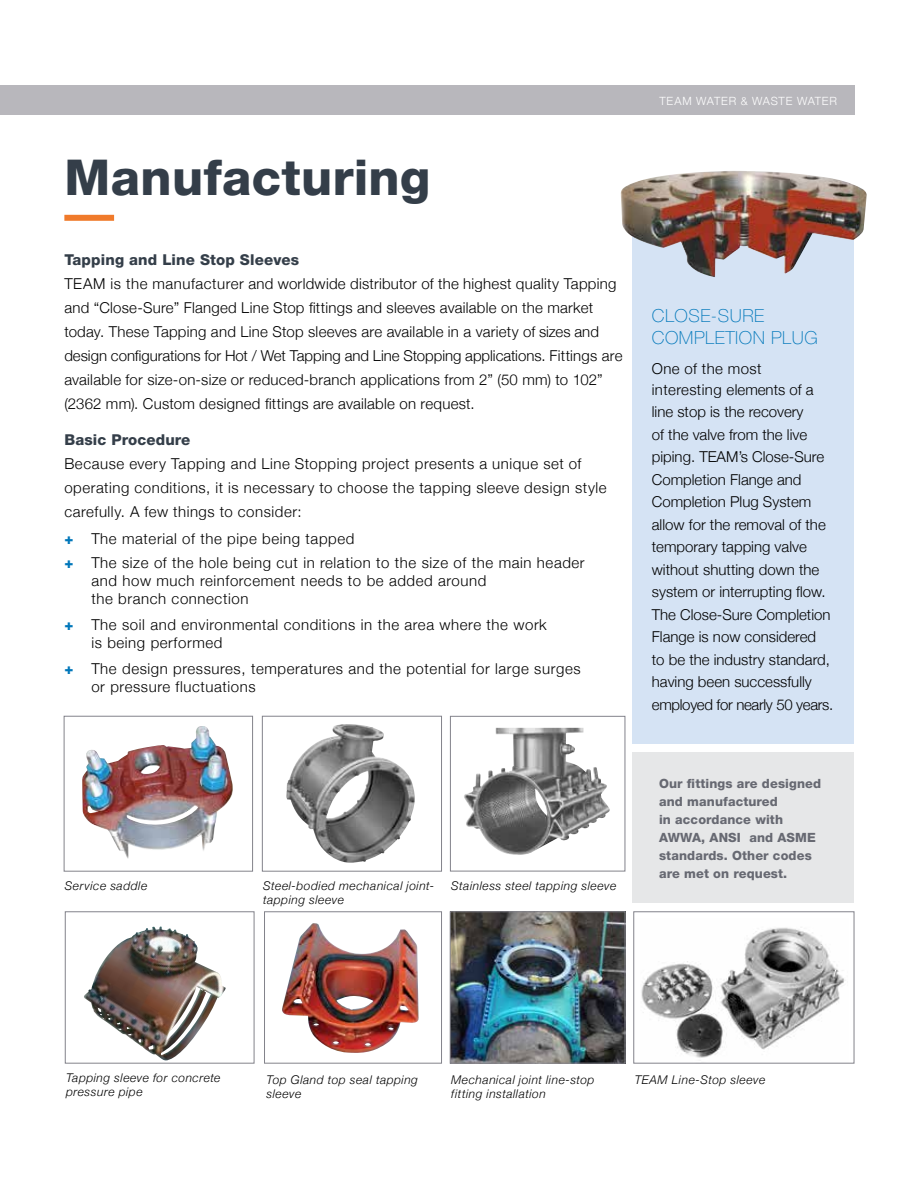
<style>
.page{position:relative;width:918px;height:1188px;background:#fff}
.page>*{position:absolute;margin:0;border:0;box-sizing:border-box;transform-origin:0 0}
.t1{font:800 49.5px "Helvetica Neue";letter-spacing:.005em;color:#343e49}
.t2{font:100 18px/21.6px "Helvetica Neue";letter-spacing:.03em;color:#0077ba}
.t3{font:300 15px/24px "Helvetica Neue";letter-spacing:.02em;color:#000}
.t4{font:300 15px/22.5px "Helvetica Neue";color:#000}
.t5{font:300 15px/18px "Helvetica Neue";letter-spacing:.04em;color:#000}
.t6{font:800 15px "Helvetica Neue";letter-spacing:.01em;color:#343e49}
.t7{font:800 12.75px/18px "Helvetica Neue";letter-spacing:.01em;color:#676972}
.t8{font:italic 300 12px/14.4px "Helvetica Neue";letter-spacing:.045em;color:#000}
.t9{font:300 11.4px "Helvetica Neue";letter-spacing:.065em;color:#fff}
.s1{font-weight:800;color:#0077ba}
</style>
<div class="page">
<div style="left:0;top:85px;width:854px;height:29px;background:#b8b7bc"></div>
<div style="left:64px;top:215px;width:50px;height:6px;background:#f07a2b"></div>
<div style="left:632px;top:195px;width:222px;height:549px;background:#d5e3f4"></div>
<img style="left:621px;top:171px;width:246px;height:106px">
<img style="left:641px;top:927px;width:205px;height:131px">
<img style="left:82px;top:726px;width:151px;height:133px">
<div style="left:64px;top:716px;width:189px;height:155px;border:1px solid #83838b"></div>
<div style="left:264px;top:912px;width:178px;height:151px;border:1px solid #83838b"></div>
<img style="left:282px;top:923px;width:137px;height:130px">
<img style="left:452px;top:914px;width:171px;height:147px">
<div style="left:450px;top:912px;width:175px;height:151px;border:1px solid #83838b"></div>
<img style="left:464px;top:728px;width:146px;height:127px">
<div style="left:450px;top:716px;width:175px;height:155px;border:1px solid #83838b"></div>
<img style="left:286px;top:724px;width:129px;height:139px">
<div style="left:262px;top:716px;width:180px;height:155px;border:1px solid #83838b"></div>
<img style="left:84px;top:927px;width:142px;height:134px">
<div style="left:632px;top:752px;width:222px;height:151px;background:#e6e7e8"></div>
<h1 class="t1" style="left:64px;top:148px;width:368px">Manufacturing</h1>
<p class="t6" style="left:64px;top:250px;width:236px">Tapping and Line Stop Sleeves</p>
<p class="t3" style="left:64px;top:270px;width:560px">TEAM is the manufacturer and worldwide distributor of the highest quality Tapping and “Close-Sure” Flanged Line Stop fittings and sleeves available on the market today. These Tapping and Line Stop sleeves are available in a variety of sizes and design configurations for Hot / Wet Tapping and Line Stopping applications. Fittings are available for size-on-size or reduced-branch applications from 2” (50 mm) to 102” (2362 mm). Custom designed fittings are available on request.</p>
<p class="t6" style="left:64px;top:431px;width:128px">Basic Procedure</p>
<p class="t3" style="left:64px;top:451px;width:544px">Because every Tapping and Line Stopping project presents a unique set of operating conditions, it is necessary to choose the tapping sleeve design style carefully. A few things to consider:</p>
<p class="t5" style="left:64px;top:526px;width:522px;line-height:24px"><span class="s1">+</span> The material of the pipe being tapped<br><span class="s1">+</span> The size of the hole being cut in relation to the size of the main header</p>
<p class="t5" style="left:91px;top:571px;width:397px">and how much reinforcement needs to be added around the branch connection</p>
<p class="t5" style="left:91px;top:615px;width:457px;text-indent:-27px"><span class="s1">+</span> The soil and environmental conditions in the area where the work is being performed</p>
<p class="t5" style="left:91px;top:659px;width:491px;text-indent:-27px"><span class="s1">+</span> The design pressures, temperatures and the potential for large surges or pressure fluctuations</p>
<p class="t8" style="left:65px;top:877px;width:84px">Service saddle</p>
<p class="t8" style="left:263px;top:877px;width:173px">Steel-bodied mechanical joint-</p>
<p class="t8" style="left:451px;top:877px;width:167px">Stainless steel tapping sleeve</p>
<p class="t8" style="left:263px;top:892px;width:82px">tapping sleeve</p>
<p class="t9" style="left:659px;top:91px;width:179px">TEAM WATER &amp; WASTE WATER</p>
<p class="t2" style="left:652px;top:305px;width:167px">CLOSE-SURE<br>COMPLETION PLUG</p>
<p class="t3" style="left:652px;top:357px;width:163px;line-height:21px">One of the most interesting elements of a</p>
<p class="t4" style="left:652px;top:400px;width:183px">line stop is the recovery<br>of the valve from the live piping. TEAM’s Close-Sure<br>Completion Flange and<br>Completion Plug System allow for the removal of the temporary tapping valve without shutting down the system or interrupting flow.<br>The Close-Sure Completion<br>Flange is now considered<br>to be the industry standard, having been successfully employed for nearly 50 years.</p>
<p class="t7" style="left:659px;top:775px;width:164px">Our fittings are designed and manufactured<br>in accordance with<br>AWWA, ANSI and ASME standards. Other codes are met on request.</p>
<p class="t8" style="left:66px;top:1070px;width:156px">Tapping sleeve for concrete pressure pipe</p>
<p class="t8" style="left:267px;top:1071px;width:153px">Top Gland top seal tapping sleeve</p>
<p class="t8" style="left:451px;top:1071px;width:145px">Mechanical joint line-stop fitting installation</p>
<p class="t8" style="left:635px;top:1071px;width:132px">TEAM Line-Stop sleeve</p>
</div>
